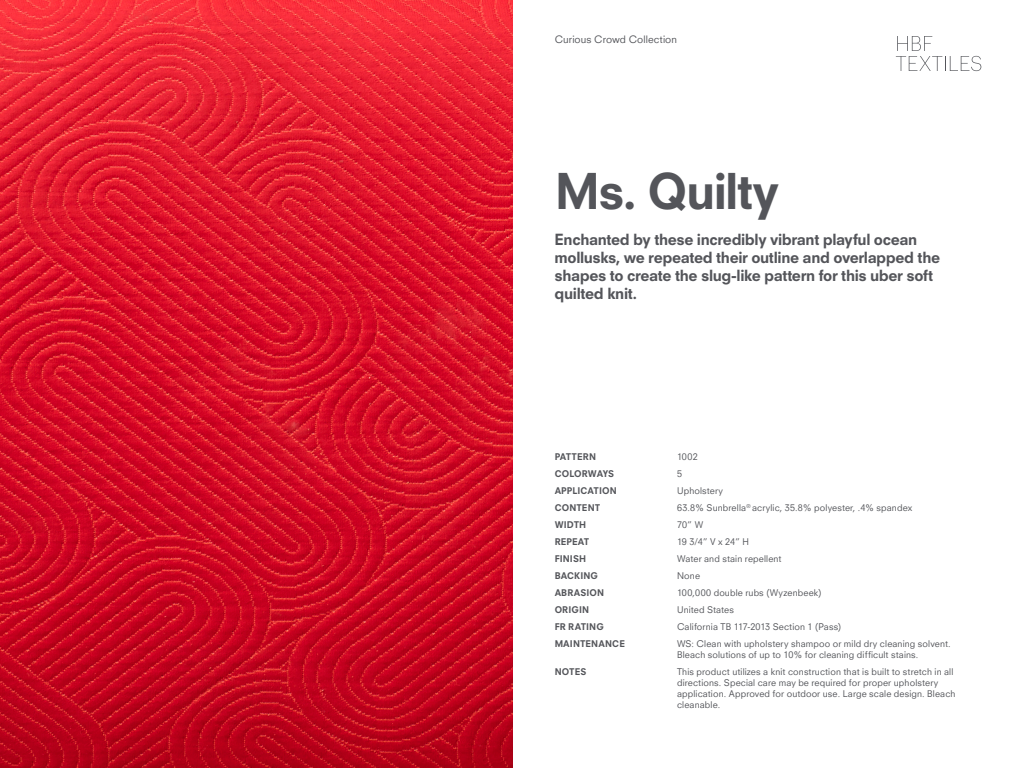
<style>
.page{position:relative;width:1024px;height:768px;background:#fff}
.page>*{position:absolute;margin:0;border:0;box-sizing:border-box;transform-origin:0 0}
.Main_Header{font:800 48px "Neuzeit S";letter-spacing:-.035em;color:#54555a}
.Main_Header-2{font:800 15px/18px "Neuzeit S";letter-spacing:-.03em;color:#54555a}
.Main_Header-3{font:10px "Neuzeit SLT";letter-spacing:.01em;color:#54555a}
.Main_Header-4{font:9px/11px "Neuzeit SLT";letter-spacing:.015em;color:#54555a}
.Main_Header-5{font:800 9px "Neuzeit S";letter-spacing:.01em;color:#54555a}
</style>
<div class="page">
<img style="left:0;top:0;width:513px;height:768px">
<svg style="left:896px;top:36px;width:85px;height:35px"></svg>
<p class="Main_Header-3" style="left:555px;top:33px;width:124px">Curious Crowd Collection</p>
<p class="Main_Header" style="left:555px;top:162px;width:226px">Ms. Quilty</p>
<p class="Main_Header-2" style="left:555px;top:231px;width:387px">Enchanted by these incredibly vibrant playful ocean mollusks, we repeated their outline and overlapped the shapes to create the slug-like pattern for this uber soft quilted knit.</p>
<p class="Main_Header-5" style="left:555px;top:452px;width:43px">PATTERN</p>
<p class="Main_Header-4" style="left:677px;top:451px;width:22px">1002</p>
<p class="Main_Header-5" style="left:555px;top:469px;width:61px">COLORWAYS</p>
<p class="Main_Header-4" style="left:677px;top:468px;width:7px">5</p>
<p class="Main_Header-5" style="left:555px;top:486px;width:64px">APPLICATION</p>
<p class="Main_Header-4" style="left:677px;top:485px;width:48px">Upholstery</p>
<p class="Main_Header-5" style="left:555px;top:503px;width:47px">CONTENT</p>
<p class="Main_Header-4" style="left:677px;top:502px;width:237px">63.8% Sunbrella<sup>®</sup> acrylic, 35.8% polyester, .4% spandex</p>
<p class="Main_Header-5" style="left:555px;top:520px;width:33px">WIDTH</p>
<p class="Main_Header-4" style="left:677px;top:519px;width:28px">70” W</p>
<p class="Main_Header-5" style="left:555px;top:537px;width:36px">REPEAT</p>
<p class="Main_Header-4" style="left:677px;top:536px;width:73px">19 3/4” V x 24” H</p>
<p class="Main_Header-5" style="left:555px;top:554px;width:33px">FINISH</p>
<p class="Main_Header-4" style="left:677px;top:553px;width:106px">Water and stain repellent</p>
<p class="Main_Header-5" style="left:555px;top:571px;width:45px">BACKING</p>
<p class="Main_Header-4" style="left:677px;top:570px;width:24px">None</p>
<p class="Main_Header-5" style="left:555px;top:588px;width:51px">ABRASION</p>
<p class="Main_Header-4" style="left:677px;top:587px;width:146px">100,000 double rubs (Wyzenbeek)</p>
<p class="Main_Header-5" style="left:555px;top:605px;width:36px">ORIGIN</p>
<p class="Main_Header-4" style="left:677px;top:604px;width:58px">United States</p>
<p class="Main_Header-5" style="left:555px;top:622px;width:51px">FR RATING</p>
<p class="Main_Header-4" style="left:677px;top:621px;width:166px">California TB 117-2013 Section 1 (Pass)</p>
<p class="Main_Header-5" style="left:555px;top:639px;width:72px">MAINTENANCE</p>
<p class="Main_Header-4" style="left:677px;top:638px;width:275px">WS: Clean with upholstery shampoo or mild dry cleaning solvent.<br>Bleach solutions of up to 10% for cleaning difficult stains.</p>
<p class="Main_Header-5" style="left:555px;top:667px;width:33px">NOTES</p>
<p class="Main_Header-4" style="left:677px;top:666px;width:280px">This product utilizes a knit construction that is built to stretch in all directions. Special care may be required for proper upholstery application. Approved for outdoor use. Large scale design. Bleach cleanable.</p>
</div>
